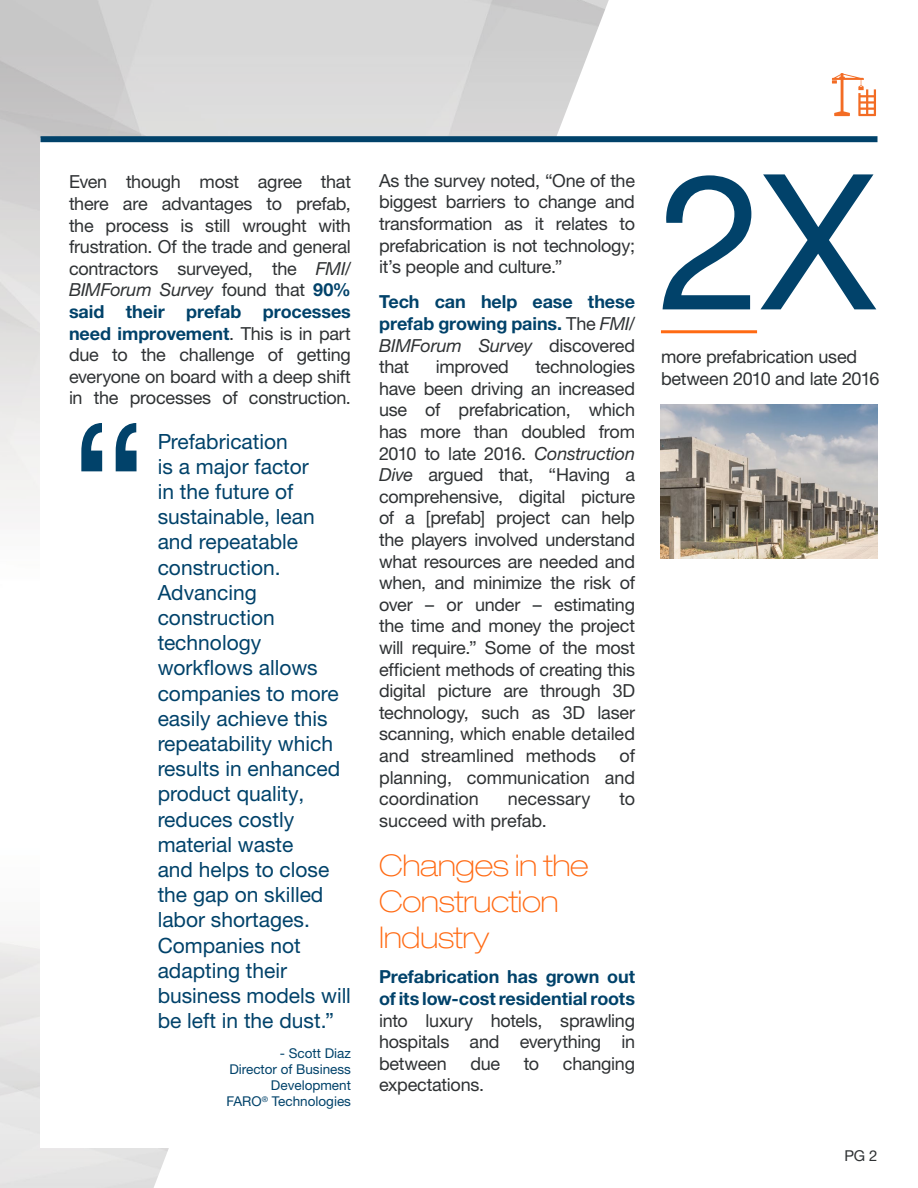
<style>
.page{position:relative;width:918px;height:1188px;background:#fff}
.page>*{position:absolute;margin:0;border:0;box-sizing:border-box;transform-origin:0 0}
.t1{font:189px "Helvetica Neue LTW1 G";color:#01426a}
.t2{font:187.5px "Helvetica Neue LTW1 G";color:#01426a}
.t3{font:100 expanded 30px/36px "Helvetica Neue LTW1 G";letter-spacing:-.015em;color:#ff6a13}
.t4{font:21px/25.2px "Helvetica Neue LTW1 G";color:#01426a}
.t5{font:18px/21.6px "Helvetica Neue LTW1 G";letter-spacing:-.01em;color:#2f3234;text-align:justify}
.t6{font:700 18px/21.6px "Helvetica Neue LTW1 G";letter-spacing:-.005em;color:#01426a;text-align:justify}
.t7{font:15px "Helvetica Neue LTW1 G";color:#2f3234}
.t8{font:13.5px/16.2px "Helvetica Neue LTW1 G";color:#01426a;text-align:right}
.s1{font-style:italic}
.s2{font-weight:700;color:#01426a}
.s3{font-weight:400;color:#2f3234}
.s4{font-weight:400;font-style:italic;color:#2f3234}
</style>
<div class="page">
<svg style="left:832px;top:73px;width:44px;height:43px"></svg>
<div style="left:40px;top:136px;width:838px;height:6px;background:#01426a"></div>
<hr style="left:661px;top:330px;width:96px;height:3px;background:#ff6a13">
<img style="left:661px;top:404px;width:217px;height:155px">
<p class="t5" style="left:69px;top:171px;width:284px">Even though most agree that there are advantages to prefab, the process is still wrought with frustration. Of the trade and general contractors surveyed, the <span class="s1">FMI/ BIMForum Survey</span> found that <span class="s2">90% said their prefab processes need improvement</span>. This is in part due to the challenge of getting everyone on board with a deep shift in the processes of construction.</p>
<p class="t4" style="left:158px;top:428px;width:195px">Prefabrication<br>is a major factor<br>in the future of sustainable, lean and repeatable construction.<br>Advancing construction technology workflows allows companies to more easily achieve this repeatability which results in enhanced product quality, reduces costly material waste<br>and helps to close the gap on skilled labor shortages.<br>Companies not adapting their business models will be left in the dust.”</p>
<p class="t8" style="left:226px;top:1045px;width:126px">- Scott Diaz<br>Director of Business<br>Development<br>FARO<sup>®</sup> Technologies</p>
<h2 class="t2" style="left:69px;top:374px;width:81px">“</h2>
<p class="t5" style="left:379px;top:170px;width:257px">As the survey noted, “One of the biggest barriers to change and transformation as it relates to prefabrication is not technology; it’s people and culture.”</p>
<p class="t6" style="left:379px;top:291px;width:257px">Tech can help ease these prefab growing pains. <span class="s3">The</span> <span class="s4">FMI/ BIMForum Survey</span> <span class="s3">discovered that</span></p>
<p class="t5" style="left:379px;top:356px;width:257px;text-indent:156px">technologies have been driving an increased use of prefabrication, which has more than doubled from 2010 to late 2016. <span class="s1">Construction Dive</span> argued that, “Having a comprehensive, digital picture of a [prefab] project can help the players involved understand what resources are needed and when, and minimize the risk of over – or under – estimating the time and money the project will require.” Some of the most efficient methods of creating this digital picture are through 3D technology, such as 3D laser scanning, which enable detailed and streamlined methods</p>
<p class="t5" style="left:436px;top:356px;width:75px">improved</p>
<p class="t5" style="left:379px;top:745px;width:257px;text-indent:241px">of planning, communication and coordination</p>
<p class="t5" style="left:508px;top:788px;width:84px">necessary</p>
<p class="t5" style="left:619px;top:788px;width:17px">to</p>
<p class="t5" style="left:379px;top:809px;width:169px">succeed with prefab.</p>
<h3 class="t3" style="left:379px;top:847px;width:211px">Changes in the<br>Construction<br>Industry</h3>
<p class="t6" style="left:379px;top:966px;width:257px">Prefabrication has grown out of its low-cost residential roots</p>
<p class="t5" style="left:379px;top:1009px;width:257px">into luxury hotels, sprawling hospitals and everything in between</p>
<p class="t5" style="left:470px;top:1052px;width:31px">due</p>
<p class="t5" style="left:524px;top:1052px;width:17px">to</p>
<p class="t5" style="left:563px;top:1052px;width:74px">changing</p>
<p class="t5" style="left:379px;top:1074px;width:107px">expectations.</p>
<h1 class="t1" style="left:658px;top:125px;width:220px">2X</h1>
<p class="t5" style="left:661px;top:346px;width:220px">more prefabrication used between 2010 and late 2016</p>
<p class="t7" style="left:844px;top:1146px;width:35px">PG 2</p>
</div>
